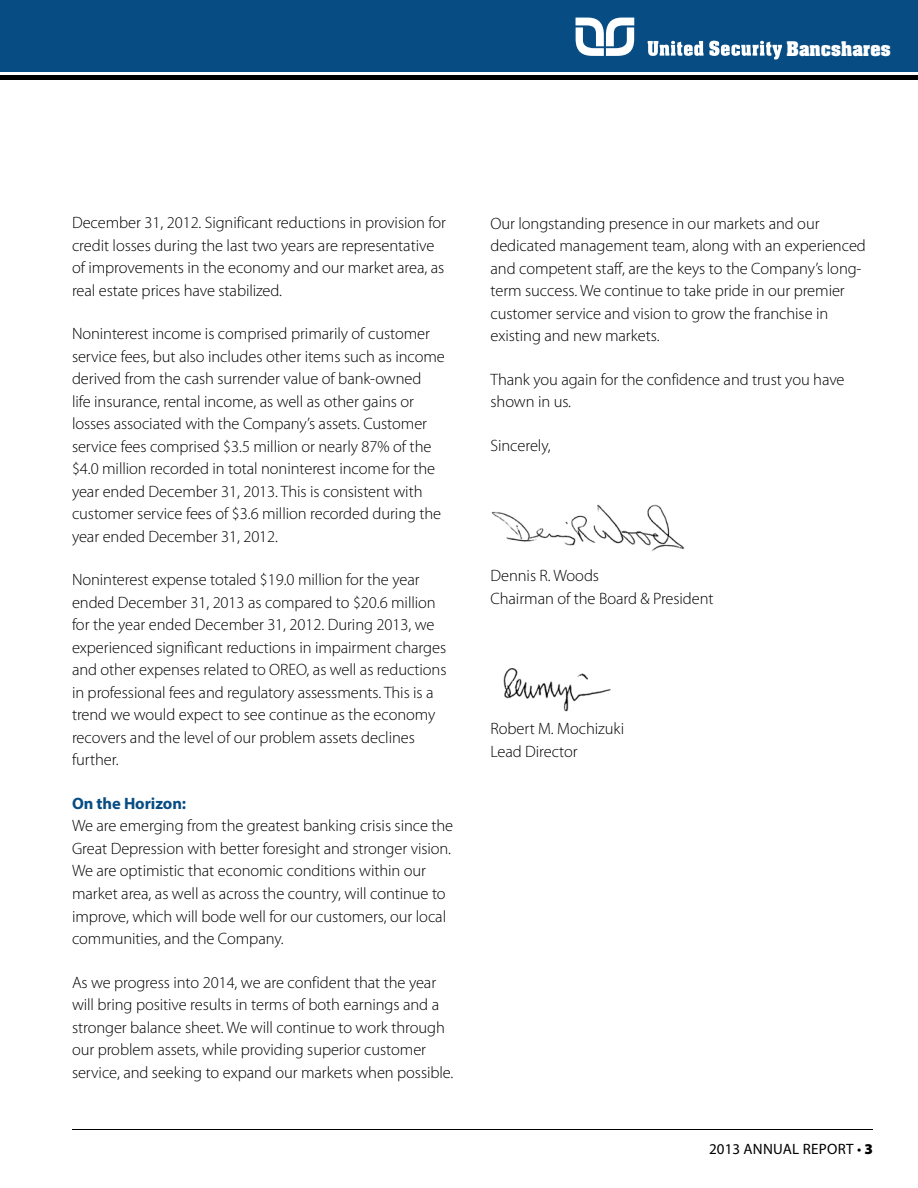
<style>
.page{position:relative;width:918px;height:1188px;background:#fff}
.page>*{position:absolute;margin:0;border:0;box-sizing:border-box;transform-origin:0 0}
.t1{font:700 17.25px "Aachen";letter-spacing:.005em;color:#fff;scale:.96 1}
.t2{font:300 16.5px/22.5px "Myriad Pro";letter-spacing:-.005em;color:#000}
.t3{font:700 16.5px "Myriad Pro";letter-spacing:-.005em;color:#074c83}
.t4{font:15px "Myriad Pro";letter-spacing:.02em;color:#000}
.s1{font-weight:900}
</style>
<div class="page">
<div style="left:0;top:0;width:918px;height:72px;background:#074c83"></div>
<svg style="left:576px;top:18px;width:58px;height:38px"></svg>
<svg style="left:648px;top:41px;width:134px;height:18px"></svg>
<hr style="left:72px;top:1129px;width:801px;height:1px;background:#000">
<div style="left:0;top:75px;width:918px;height:5px;background:#000"></div>
<img style="left:491px;top:504px;width:194px;height:48px">
<img style="left:503px;top:668px;width:108px;height:44px">
<p class="t1" style="left:786px;top:36px;width:110px">Bancshares</p>
<p class="t2" style="left:72px;top:212px;width:376px">December 31, 2012. Significant reductions in provision for credit losses during the last two years are representative of improvements in the economy and our market area, as real estate prices have stabilized.</p>
<p class="t2" style="left:72px;top:323px;width:374px">Noninterest income is comprised primarily of customer service fees, but also includes other items such as income derived from the cash surrender value of bank-owned<br>life insurance, rental income, as well as other gains or losses associated with the Company’s assets. Customer service fees comprised $3.5 million or nearly 87% of the $4.0 million recorded in total noninterest income for the year ended December 31, 2013. This is consistent with customer service fees of $3.6 million recorded during the year ended December 31, 2012.</p>
<p class="t2" style="left:72px;top:569px;width:376px">Noninterest expense totaled $19.0 million for the year ended December 31, 2013 as compared to $20.6 million for the year ended December 31, 2012. During 2013, we experienced significant reductions in impairment charges and other expenses related to OREO, as well as reductions in professional fees and regulatory assessments. This is a trend we would expect to see continue as the economy recovers and the level of our problem assets declines further.</p>
<p class="t3" style="left:72px;top:793px;width:116px">On the Horizon:</p>
<p class="t2" style="left:72px;top:815px;width:383px">We are emerging from the greatest banking crisis since the Great Depression with better foresight and stronger vision.<br>We are optimistic that economic conditions within our market area, as well as across the country, will continue to improve, which will bode well for our customers, our local communities, and the Company.</p>
<p class="t2" style="left:72px;top:971px;width:383px">As we progress into 2014, we are confident that the year will bring positive results in terms of both earnings and a stronger balance sheet. We will continue to work through our problem assets, while providing superior customer service, and seeking to expand our markets when possible.</p>
<p class="t2" style="left:491px;top:212px;width:377px">Our longstanding presence in our markets and our dedicated management team, along with an experienced and competent staff, are the keys to the Company’s long&shy;term success. We continue to take pride in our premier customer service and vision to grow the franchise in existing and new markets.</p>
<p class="t2" style="left:491px;top:368px;width:356px">Thank you again for the confidence and trust you have shown in us.</p>
<p class="t2" style="left:491px;top:434px;width:62px">Sincerely,</p>
<p class="t2" style="left:491px;top:565px;width:225px">Dennis R. Woods<br>Chairman of the Board &amp; President</p>
<p class="t2" style="left:491px;top:718px;width:135px">Robert M. Mochizuki<br>Lead Director</p>
<p class="t4" style="left:709px;top:1140px;width:165px">2013 ANNUAL REPORT • <span class="s1">3</span></p>
</div>
